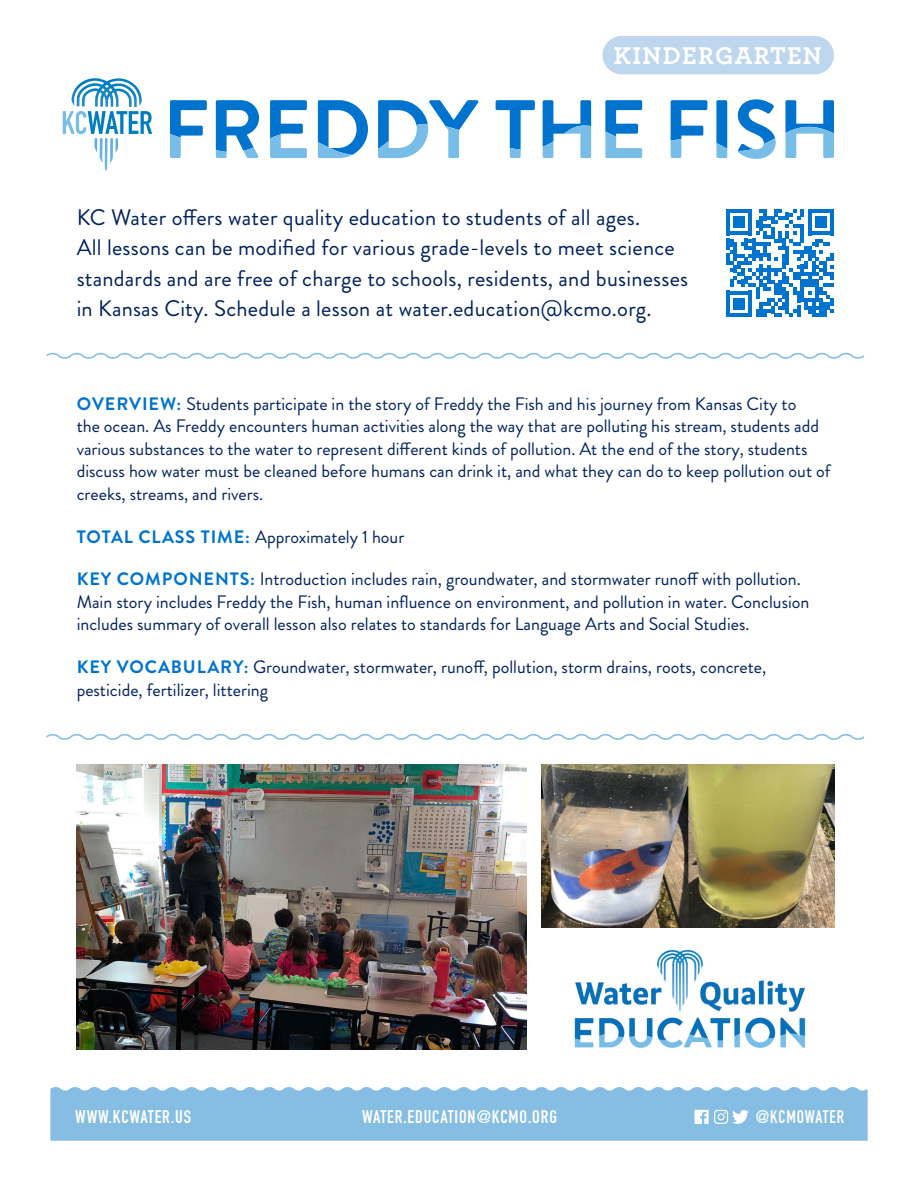
<style>
.page{position:relative;width:918px;height:1188px;background:#fff}
.page>*{position:absolute;margin:0;border:0;box-sizing:border-box;transform-origin:0 0}
.t1{font:700 25.5px "Archer";letter-spacing:.05em;color:#fff}
.t2{font:22.5px/30.5px "Brandon Grotesque";letter-spacing:.01em;color:#00215d}
.t3{font:18px/22.5px "Brandon Grotesque";color:#00215d}
.t4{font:18px "DIN Engschrift LT Pro";letter-spacing:.05em;color:#fff}
.t5{font:18px "DIN Engschrift LT Pro";letter-spacing:.05em;color:#fff;scale:.95 1}
.s1{font-weight:700;color:#0073ce}
</style>
<div class="page">
<img style="left:575px;top:949px;width:231px;height:99px">
<svg style="left:63px;top:78px;width:89px;height:93px"></svg>
<svg style="left:170px;top:100px;width:37px;height:58px"></svg>
<svg style="left:216px;top:100px;width:43px;height:58px"></svg>
<svg style="left:270px;top:100px;width:37px;height:58px"></svg>
<svg style="left:318px;top:100px;width:50px;height:58px"></svg>
<svg style="left:378px;top:100px;width:101px;height:58px"></svg>
<svg style="left:496px;top:100px;width:39px;height:58px"></svg>
<svg style="left:543px;top:100px;width:48px;height:58px"></svg>
<svg style="left:605px;top:100px;width:37px;height:58px"></svg>
<svg style="left:671px;top:100px;width:36px;height:58px"></svg>
<svg style="left:716px;top:100px;width:11px;height:58px"></svg>
<svg style="left:738px;top:99px;width:38px;height:60px"></svg>
<svg style="left:785px;top:100px;width:49px;height:58px"></svg>
<svg style="left:46px;top:352px;width:819px;height:7px"></svg>
<svg style="left:46px;top:734px;width:819px;height:6px"></svg>
<img style="left:541px;top:764px;width:293px;height:164px">
<div style="left:602px;top:36px;width:232px;height:38px;background:#bed7ef;border-radius:19px"></div>
<div style="left:50px;top:1087px;width:818px;height:54px;background:#86bde3"></div>
<svg style="left:695px;top:1110px;width:54px;height:14px"></svg>
<hr style="left:726px;top:209px;width:4px;height:26px;background:#0073ce">
<hr style="left:726px;top:239px;width:4px;height:11px;background:#0073ce">
<hr style="left:726px;top:254px;width:4px;height:11px;background:#0073ce">
<hr style="left:726px;top:291px;width:4px;height:26px;background:#0073ce">
<svg style="left:730px;top:209px;width:104px;height:108px"></svg>
<img style="left:77px;top:764px;width:450px;height:285px">
<p class="t1" style="left:614px;top:36px;width:210px">KINDERGARTEN</p>
<p class="t2" style="left:77px;top:202px;width:613px">KC Water offers water quality education to students of all ages.<br>All lessons can be modified for various grade-levels to meet science standards and are free of charge to schools, residents, and businesses in Kansas City. Schedule a lesson at water.education@kcmo.org.</p>
<p class="t3" style="left:77px;top:393px;width:755px"><span class="s1">OVERVIEW:</span> Students participate in the story of Freddy the Fish and his journey from Kansas City to<br>the ocean. As Freddy encounters human activities along the way that are polluting his stream, students add various substances to the water to represent different kinds of pollution. At the end of the story, students discuss how water must be cleaned before humans can drink it, and what they can do to keep pollution out of creeks, streams, and rivers.</p>
<p class="t3" style="left:77px;top:525px;width:329px"><span class="s1">TOTAL CLASS TIME:</span> Approximately 1 hour</p>
<p class="t3" style="left:77px;top:568px;width:734px"><span class="s1">KEY COMPONENTS:</span> Introduction includes rain, groundwater, and stormwater runoff with pollution.<br>Main story includes Freddy the Fish, human influence on environment, and pollution in water. Conclusion includes summary of overall lesson also relates to standards for Language Arts and Social Studies.</p>
<p class="t3" style="left:77px;top:656px;width:691px"><span class="s1">KEY VOCABULARY:</span> Groundwater, stormwater, runoff, pollution, storm drains, roots, concrete, pesticide, fertilizer, littering</p>
<p class="t4" style="left:75px;top:1106px;width:117px">WWW.KCWATER.US</p>
<p class="t4" style="left:362px;top:1106px;width:196px">WATER.EDUCATION@KCMO.ORG</p>
<p class="t5" style="left:755px;top:1106px;width:95px">@KCMOWATER</p>
</div>
